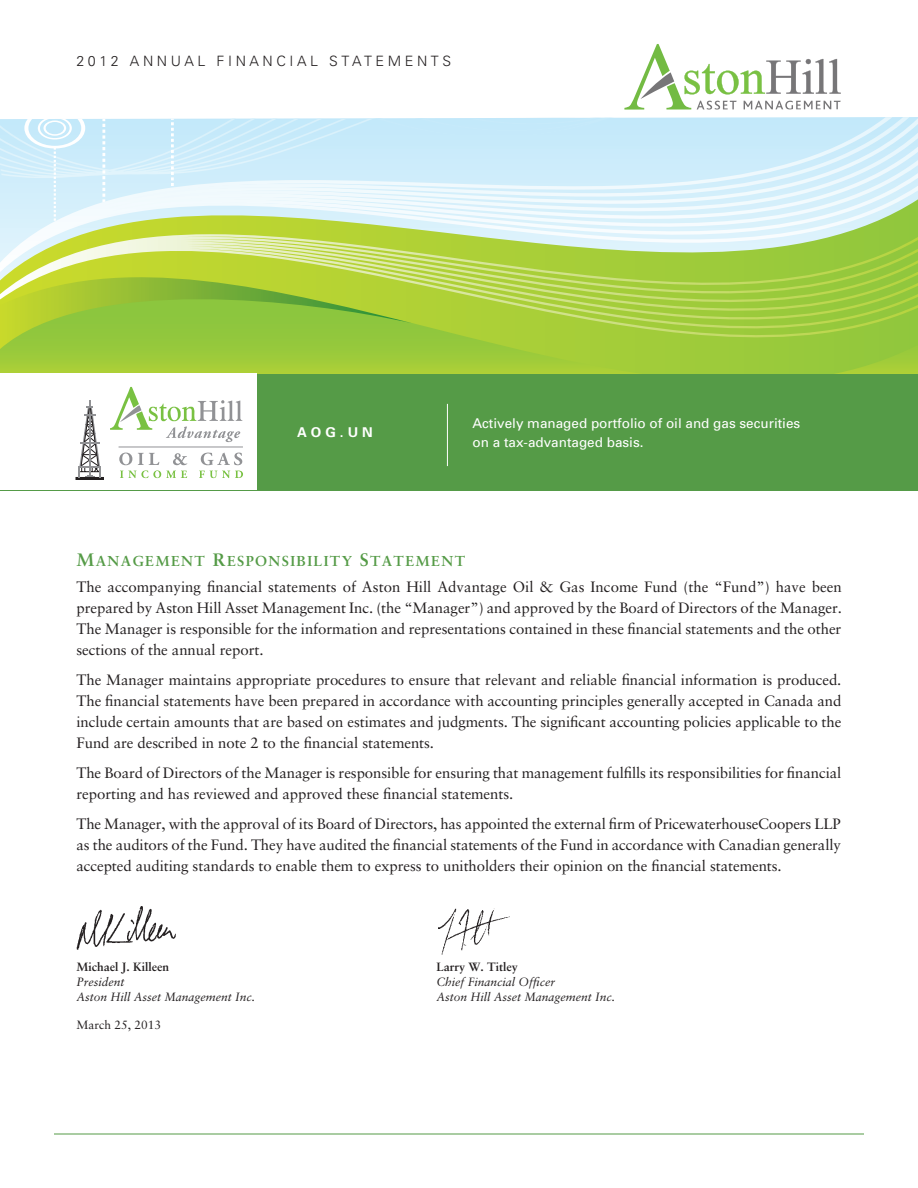
<style>
.page{position:relative;width:918px;height:1188px;background:#fff}
.page>*{position:absolute;margin:0;border:0;box-sizing:border-box;transform-origin:0 0}
.t1{font:15px/21px "Sabon";letter-spacing:-.005em;color:#231f20;text-align:justify}
.t2{font:14.4px "Sabon Bold SC800";letter-spacing:.095em;color:#559b47}
.t3{font:300 14.25px "Univers";letter-spacing:.25em;color:#231f20}
.t4{font:13.5px/19.5px "Univers";color:#fff}
.t5{font:700 13.5px "Univers";color:#fff}
.t6{font:italic 12px "Sabon";color:#231f20}
.t7{font:700 12px "Sabon";color:#231f20}
.t8{font:12px "Sabon";color:#231f20}
.s1{font-size:18px}
</style>
<div class="page">
<svg style="left:0;top:361px;width:918px;height:13px;background:#a6ce3d"></svg>
<svg style="left:0;top:272px;width:918px;height:89px;background:#a1cc3f"></svg>
<svg style="left:0;top:117px;width:918px;height:155px;background:#cfe9d1"></svg>
<hr style="left:54px;top:1134px;width:810px;height:1px;background:#559b47">
<svg style="left:624px;top:44px;width:217px;height:66px"></svg>
<div style="left:256px;top:374px;width:662px;height:116px;background:#559b47"></div>
<hr style="left:447px;top:404px;width:1px;height:62px;background:#fff">
<svg style="left:199px;top:471px;width:44px;height:7px"></svg>
<svg style="left:119px;top:453px;width:68px;height:25px"></svg>
<svg style="left:201px;top:453px;width:41px;height:12px"></svg>
<hr style="left:119px;top:447px;width:124px;height:1px;background:#919295">
<div style="left:76px;top:477px;width:28px;height:3px;border:1px solid #231f20"></div>
<hr style="left:89px;top:401px;width:1px;height:74px;background:#919295">
<svg style="left:78px;top:406px;width:23px;height:71px"></svg>
<hr style="left:78px;top:466px;width:23px;height:2px;background:#919295">
<svg style="left:110px;top:387px;width:132px;height:55px"></svg>
<hr style="left:0;top:490px;width:918px;height:1px;background:#559b47">
<img style="left:76px;top:906px;width:100px;height:44px">
<img style="left:439px;top:908px;width:71px;height:47px">
<p class="t3" style="left:76px;top:52px;width:378px">2012 ANNUAL FINANCIAL STATEMENTS--</p>
<p class="t5" style="left:297px;top:424px;width:77px">AOG.UN</p>
<p class="t4" style="left:472px;top:413px;width:329px">Actively managed portfolio of oil and gas securities on a tax-advantaged basis.</p>
<p class="t2" style="left:76px;top:552px;width:390px"><span class="s1">M</span>ANAGEMENT <span class="s1">R</span>ESPONSIBILITY <span class="s1">S</span>TATEMENT</p>
<p class="t1" style="left:76px;top:576px;width:767px">The accompanying financial statements of Aston Hill Advantage Oil &amp; Gas Income Fund (the “Fund”) have been prepared by Aston Hill Asset Management Inc. (the “Manager”) and approved by the Board of Directors of the Manager.<br>The Manager is responsible for the information and representations contained in these financial statements and the other sections of the annual report.</p>
<p class="t1" style="left:76px;top:669px;width:766px">The Manager maintains appropriate procedures to ensure that relevant and reliable financial information is produced.<br>The financial statements have been prepared in accordance with accounting principles generally accepted in Canada and include certain amounts that are based on estimates and judgments. The significant accounting policies applicable to the Fund are described in note 2 to the financial statements.</p>
<p class="t1" style="left:76px;top:762px;width:766px">The Board of Directors of the Manager is responsible for ensuring that management fulfills its responsibilities for financial reporting and has reviewed and approved these financial statements.</p>
<p class="t1" style="left:76px;top:813px;width:766px">The Manager, with the approval of its Board of Directors, has appointed the external firm of PricewaterhouseCoopers LLP as the auditors of the Fund. They have audited the financial statements of the Fund in accordance with Canadian generally accepted auditing standards to enable them to express to unitholders their opinion on the financial statements.</p>
<p class="t7" style="left:76px;top:959px;width:94px">Michael J. Killeen</p>
<p class="t7" style="left:436px;top:959px;width:83px">Larry W. Titley</p>
<p class="t6" style="left:76px;top:975px;width:49px">President</p>
<p class="t6" style="left:436px;top:975px;width:120px">Chief Financial Officer</p>
<p class="t6" style="left:76px;top:990px;width:180px">Aston Hill Asset Management Inc.</p>
<p class="t6" style="left:436px;top:990px;width:180px">Aston Hill Asset Management Inc.</p>
<p class="t8" style="left:76px;top:1018px;width:86px">March 25, 2013</p>
</div>
